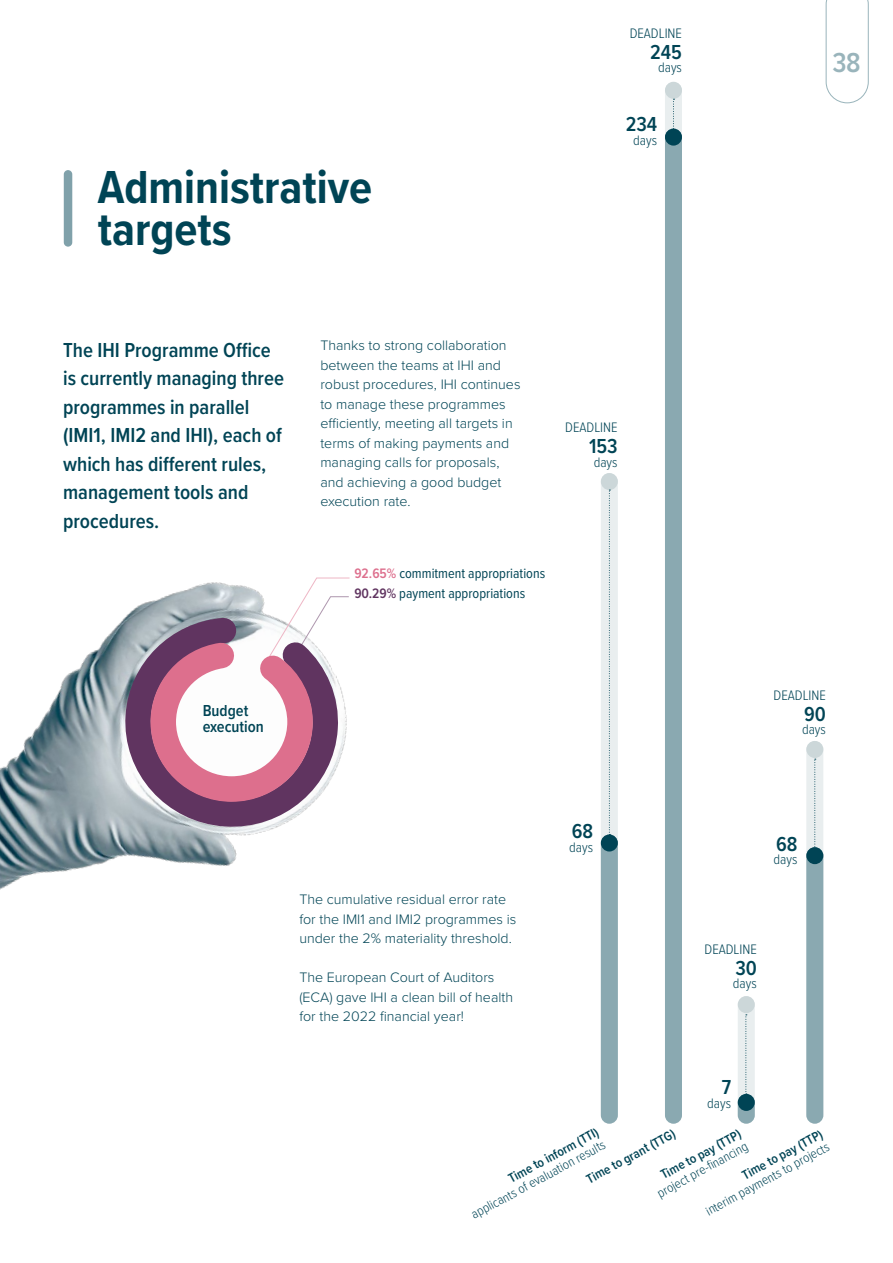
<style>
.page{position:relative;width:893px;height:1263px;background:#fff}
.page>*{position:absolute;margin:0;border:0;box-sizing:border-box;transform-origin:0 0}
.Title_chap{font:700 48px/42px "Proxima Nova Cond";color:#045}
.t1{font:600 28.5px "Proxima Nova Cond";color:#99b4bb}
.Chapo{font:600 21px/28.5px "Proxima Nova Cond";color:#045}
.Chapo-2{font:600 16.5px/16.5px "Proxima Nova Cond";color:#045}
.Text{font:300 14.25px/19.5px "Proxima Nova";color:#045}
.Chapo-3{font:300 14.25px "Proxima Nova Cond";color:#045}
.Chapo-4{font:14.25px "Proxima Nova Cond";color:#045}
.Chapo-5{font:300 13.5px/14.4px "Proxima Nova Cond";color:#045;text-align:right}
.Chapo-6{font:600 13.5px "Proxima Nova Cond";color:#045}
.s1{font-weight:600;color:#dd6f8d}
.s2{font-weight:600;color:#603460}
.s3{font-weight:600}
</style>
<div class="page">
<img style="left:0;top:577px;width:350px;height:313px">
<div style="left:64px;top:170px;width:8px;height:77px;background:#80a1aa;border-radius:4px"></div>
<div style="left:601px;top:473px;width:17px;height:651px;background:#e9eeef;border-radius:9px"></div>
<div style="left:806px;top:741px;width:17px;height:383px;background:#e9eeef;border-radius:9px"></div>
<div style="left:665px;top:82px;width:17px;height:1042px;background:#e9eeef;border-radius:9px"></div>
<div style="left:738px;top:996px;width:17px;height:128px;background:#e9eeef;border-radius:9px"></div>
<div style="left:601px;top:834px;width:17px;height:290px;background:#8aa9b1;border-radius:9px"></div>
<div style="left:806px;top:847px;width:17px;height:277px;background:#8aa9b1;border-radius:9px"></div>
<div style="left:665px;top:129px;width:17px;height:995px;background:#8aa9b1;border-radius:9px"></div>
<div style="left:738px;top:1094px;width:17px;height:30px;background:#8aa9b1;border-radius:9px"></div>
<div style="left:601px;top:834px;width:17px;height:17px;background:#045;border-radius:50%"></div>
<div style="left:806px;top:847px;width:17px;height:17px;background:#045;border-radius:50%"></div>
<div style="left:738px;top:1094px;width:17px;height:17px;background:#045;border-radius:50%"></div>
<div style="left:665px;top:129px;width:17px;height:17px;background:#045;border-radius:50%"></div>
<div style="left:601px;top:473px;width:17px;height:17px;background:#ccd7d9;border-radius:50%"></div>
<div style="left:806px;top:741px;width:17px;height:17px;background:#ccd7d9;border-radius:50%"></div>
<div style="left:665px;top:82px;width:17px;height:17px;background:#ccd7d9;border-radius:50%"></div>
<div style="left:738px;top:996px;width:17px;height:17px;background:#ccd7d9;border-radius:50%"></div>
<svg style="left:108px;top:603px;width:242px;height:241px"></svg>
<svg style="left:138px;top:578px;width:212px;height:236px"></svg>
<svg style="left:609px;top:490px;width:1px;height:343px"></svg>
<svg style="left:745px;top:1014px;width:2px;height:80px"></svg>
<svg style="left:814px;top:759px;width:2px;height:89px"></svg>
<svg style="left:673px;top:99px;width:1px;height:30px"></svg>
<svg style="left:826px;top:0;width:42px;height:103px"></svg>
<p class="Title_chap" style="left:98px;top:165px;width:276px">Administrative targets</p>
<p class="Chapo-3" style="left:630px;top:23px;width:54px">DEADLINE</p>
<p class="Chapo" style="left:650px;top:37px;width:33px">245</p>
<p class="Chapo-3" style="left:658px;top:57px;width:25px">days</p>
<p class="Chapo" style="left:626px;top:109px;width:33px">234</p>
<p class="Chapo-3" style="left:633px;top:129px;width:25px">days</p>
<p class="Chapo" style="left:63px;top:335px;width:222px">The IHI Programme Office is currently managing three programmes in parallel (IMI1, IMI2 and IHI), each of which has different rules, management tools and procedures.</p>
<p class="Text" style="left:320px;top:335px;width:202px">Thanks to strong collaboration between the teams at IHI and robust procedures, IHI continues to manage these programmes efficiently, meeting all targets in terms of making payments and managing calls for proposals, and achieving a good budget execution rate.</p>
<p class="Chapo-4" style="left:354px;top:563px;width:192px"><span class="s1">92.65%</span> commitment appropriations</p>
<p class="Chapo-4" style="left:354px;top:583px;width:172px"><span class="s2">90.29%</span> payment appropriations</p>
<p class="Chapo-3" style="left:565px;top:417px;width:54px">DEADLINE</p>
<p class="Chapo" style="left:589px;top:431px;width:30px">153</p>
<p class="Chapo-3" style="left:594px;top:451px;width:25px">days</p>
<h2 class="t1" style="left:832px;top:42px;width:30px">38</h2>
<p class="Chapo-2" style="left:203px;top:702px;width:63px">Budget execution</p>
<p class="Text" style="left:299px;top:889px;width:218px">The cumulative residual error rate for the IMI1 and IMI2 programmes is under the 2% materiality threshold.</p>
<p class="Text" style="left:299px;top:967px;width:215px">The European Court of Auditors (ECA) gave IHI a clean bill of health for the 2022 financial year!</p>
<p class="Chapo-3" style="left:774px;top:684px;width:54px">DEADLINE</p>
<p class="Chapo" style="left:804px;top:699px;width:23px">90</p>
<p class="Chapo-3" style="left:802px;top:719px;width:25px">days</p>
<p class="Chapo" style="left:572px;top:816px;width:23px">68</p>
<p class="Chapo-3" style="left:569px;top:836px;width:25px">days</p>
<p class="Chapo" style="left:776px;top:829px;width:23px">68</p>
<p class="Chapo-3" style="left:773px;top:849px;width:25px">days</p>
<p class="Chapo-3" style="left:704px;top:938px;width:54px">DEADLINE</p>
<p class="Chapo" style="left:735px;top:953px;width:23px">30</p>
<p class="Chapo-3" style="left:733px;top:973px;width:25px">days</p>
<p class="Chapo" style="left:722px;top:1072px;width:11px">7</p>
<p class="Chapo-3" style="left:707px;top:1092px;width:25px">days</p>
<p class="Chapo-6" style="left:504px;top:1170px;width:102px;rotate:-28deg">Time to inform (TTI)</p>
<p class="Chapo-6" style="left:583px;top:1170px;width:100px;rotate:-28deg">Time to grant (TTG)</p>
<p class="Chapo-5" style="left:647px;top:1174px;width:103px;rotate:-28deg"><span class="s3">Time to pay (TTP) </span>project pre-fi nancing</p>
<p class="Chapo-5" style="left:696px;top:1191px;width:140px;rotate:-28deg"><span class="s3">Time to pay (TTP)<br></span>interim payments to projects</p>
<p class="Chapo-5" style="left:468px;top:1208px;width:152px;rotate:-28deg">applicants of evaluation results</p>
</div>
